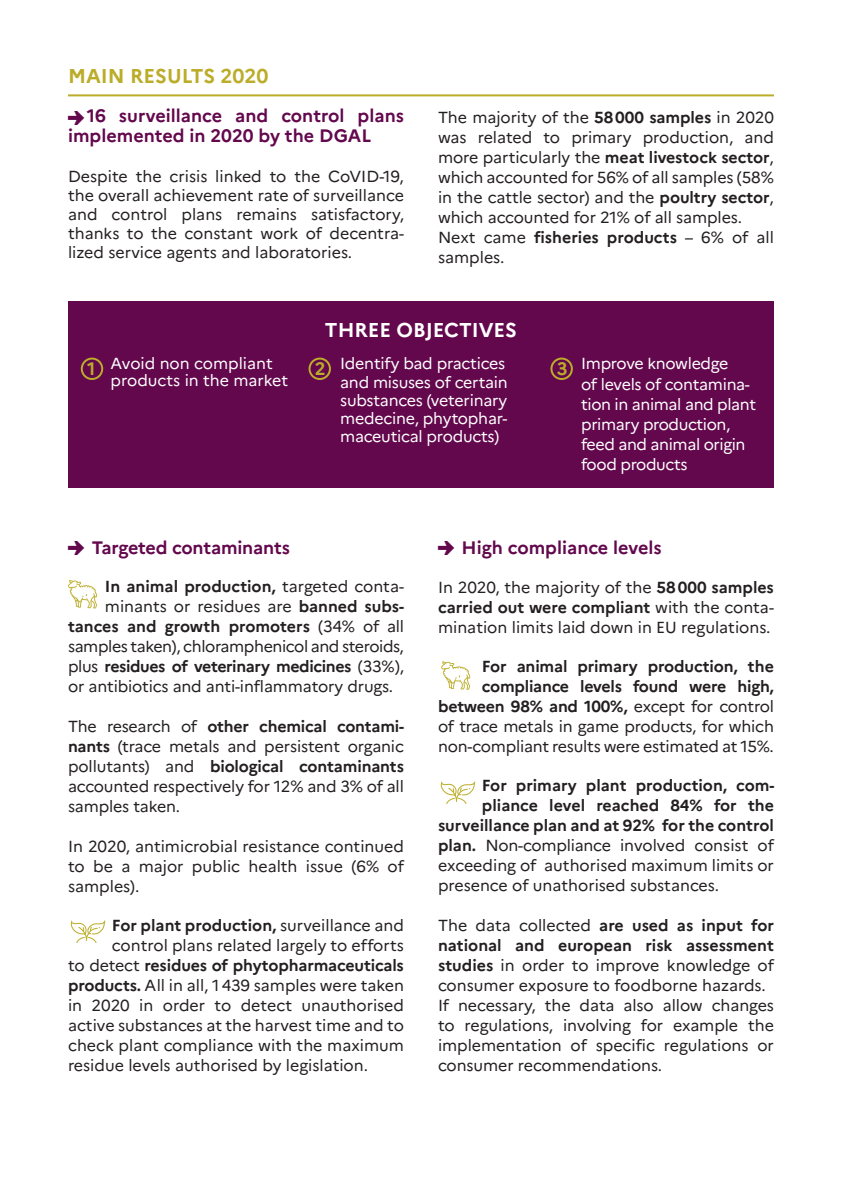
<style>
.page{position:relative;width:842px;height:1191px;background:#fff}
.page>*{position:absolute;margin:0;border:0;box-sizing:border-box;transform-origin:0 0}
.t1{font:700 20px "Marianne";color:#bbac2a}
.t2{font:700 20px "Marianne";color:#fff}
.t3{font:700 18px/20px "Marianne";color:#63084d}
.t4{font:700 18px "Marianne";color:#bbac2a}
.t5{font:16px/20px "Marianne";letter-spacing:-.005em;color:#231f20;text-align:justify}
.t6{font:700 16px "Marianne";color:#231f20}
.t7{font:16px/20px "Marianne";letter-spacing:-.02em;color:#fff}
.t8{font:16px "Marianne";letter-spacing:-.025em;color:#231f20}
.t9{font:700 16px "Marianne";letter-spacing:-.025em;color:#231f20}
.t10{font:16px/16px "Marianne";color:#fff}
.s1{font-family:"Pointers";font-weight:400;font-size:20px}
.s2{font-weight:700}
.s3{font-weight:700;font-size:18px;color:#bbac2a}
.s4{font-weight:400}
</style>
<div class="page">
<svg style="left:68px;top:580px;width:30px;height:28px"></svg>
<svg style="left:441px;top:781px;width:34px;height:23px"></svg>
<hr style="left:68px;top:94px;width:706px;height:2px;background:#bbac2a">
<svg style="left:441px;top:661px;width:30px;height:28px"></svg>
<div style="left:68px;top:301px;width:706px;height:187px;background:#63084d"></div>
<div style="left:81px;top:357px;width:22px;height:23px;border:2px solid #bbac2a;border-radius:50%"></div>
<div style="left:309px;top:357px;width:22px;height:23px;border:2px solid #bbac2a;border-radius:50%"></div>
<div style="left:550px;top:357px;width:23px;height:23px;border:2px solid #bbac2a;border-radius:50%"></div>
<svg style="left:71px;top:920px;width:34px;height:23px"></svg>
<p class="t1" style="left:68px;top:64px;width:202px">MAIN RESULTS 2020</p>
<p class="t3" style="left:68px;top:105px;width:337px"><span class="s1">2</span>16 surveillance and control plans implemented in 2020 by the DGAL</p>
<p class="t5" style="left:68px;top:166px;width:337px;line-height:19px">Despite the crisis linked to the CoVID-19, the overall achievement rate of surveillance and control plans remains satisfactory, thanks to the constant work of decentra&shy;lized service agents and laboratories.</p>
<p class="t5" style="left:438px;top:107px;width:337px;text-align:left">The majority of the <span class="s2">58000 samples</span> in 2020 was related to primary production, and more particularly the <span class="s2">meat livestock sector</span>, which accounted for 56% of all samples (58% in the cattle sector) and the <span class="s2">poultry sector</span>, which accounted for 21% of all samples.<br>Next came <span class="s2">fisheries products</span> – 6% of all samples.</p>
<p class="t2" style="left:325px;top:318px;width:194px">THREE OBJECTIVES</p>
<p class="t10" style="left:111px;top:356px;width:179px">Avoid non compliant products in the market</p>
<p class="t7" style="left:340px;top:355px;width:169px;line-height:18px">Identify bad practices and misuses of certain substances (veterinary medecine, phytophar&shy;maceutical products)</p>
<p class="t4" style="left:87px;top:358px;width:10px">1</p>
<p class="t4" style="left:315px;top:358px;width:12px">2</p>
<p class="t7" style="left:581px;top:354px;width:176px;text-indent:-24px"><span class="s3">3</span> Improve knowledge<br>of levels of contamina&shy;tion in animal and plant primary production, feed and animal origin food products</p>
<p class="t3" style="left:68px;top:537px;width:223px"><span class="s1">2</span> Targeted contaminants</p>
<p class="t6" style="left:105px;top:576px;width:301px">In animal production, <span class="s4">targeted conta-</span></p>
<p class="t5" style="left:105px;top:596px;width:301px">minants or residues are <span class="s2">banned subs-</span></p>
<p class="t6" style="left:68px;top:616px;width:337px">tances and growth promoters <span class="s4">(34% of all</span></p>
<p class="t8" style="left:68px;top:636px;width:337px">samples taken), chloramphenicol and steroids,</p>
<p class="t9" style="left:68px;top:656px;width:337px"><span class="s4">plus</span> residues of veterinary medicines <span class="s4">(33%),</span></p>
<p class="t5" style="left:68px;top:676px;width:327px">or antibiotics and anti-inflammatory drugs.</p>
<p class="t5" style="left:68px;top:716px;width:337px">The research of <span class="s2">other chemical contami&shy;nants</span> (trace metals and persistent organic pollutants) and <span class="s2">biological contaminants </span>accounted respectively for 12% and 3% of all samples taken.</p>
<p class="t5" style="left:68px;top:836px;width:337px">In 2020, antimicrobial resistance continued to be a major public health issue (6% of samples).</p>
<p class="t6" style="left:112px;top:915px;width:293px">For plant production, <span class="s4">surveillance and</span></p>
<p class="t5" style="left:112px;top:935px;width:293px">control plans related largely to efforts</p>
<p class="t6" style="left:68px;top:955px;width:337px"><span class="s4">to detect</span> residues of phytopharmaceuticals</p>
<p class="t5" style="left:68px;top:975px;width:337px"><span class="s2">products.</span> All in all, 1439 samples were taken</p>
<p class="t5" style="left:68px;top:995px;width:337px">in 2020 in order to detect unauthorised</p>
<p class="t5" style="left:68px;top:1015px;width:337px">active substances at the harvest time and to</p>
<p class="t5" style="left:68px;top:1035px;width:337px">check plant compliance with the maximum</p>
<p class="t5" style="left:68px;top:1055px;width:302px">residue levels authorised by legislation.</p>
<p class="t3" style="left:438px;top:537px;width:225px"><span class="s1">2</span> High compliance levels</p>
<p class="t5" style="left:438px;top:577px;width:337px">In 2020, the majority of the <span class="s2">58000 samples carried out were compliant</span> with the conta&shy;mination limits laid down in EU regulations.</p>
<p class="t5" style="left:438px;top:656px;width:337px;text-align:right"><span class="s2">For animal primary production, the compliance levels found were high, between 98% and 100%,</span> except for control of trace metals in game products, for which non-compliant results were estimated at 15%.</p>
<p class="t6" style="left:482px;top:775px;width:294px">For primary plant production, com-</p>
<p class="t6" style="left:482px;top:795px;width:293px">pliance level reached 84% for the</p>
<p class="t6" style="left:438px;top:815px;width:337px">surveillance plan and at 92% for the control</p>
<p class="t5" style="left:438px;top:835px;width:337px"><span class="s2">plan.</span> Non-compliance involved consist of</p>
<p class="t5" style="left:438px;top:855px;width:337px">exceeding of authorised maximum limits or</p>
<p class="t5" style="left:438px;top:875px;width:283px">presence of unathorised substances.</p>
<p class="t5" style="left:438px;top:915px;width:337px;text-align:left">The data collected <span class="s2">are used as input for national and european risk assessment studies</span> in order to improve knowledge of consumer exposure to foodborne hazards.<br>If necessary, the data also allow changes to regulations, involving for example the implementation of specific regulations or consumer recommendations.</p>
</div>
